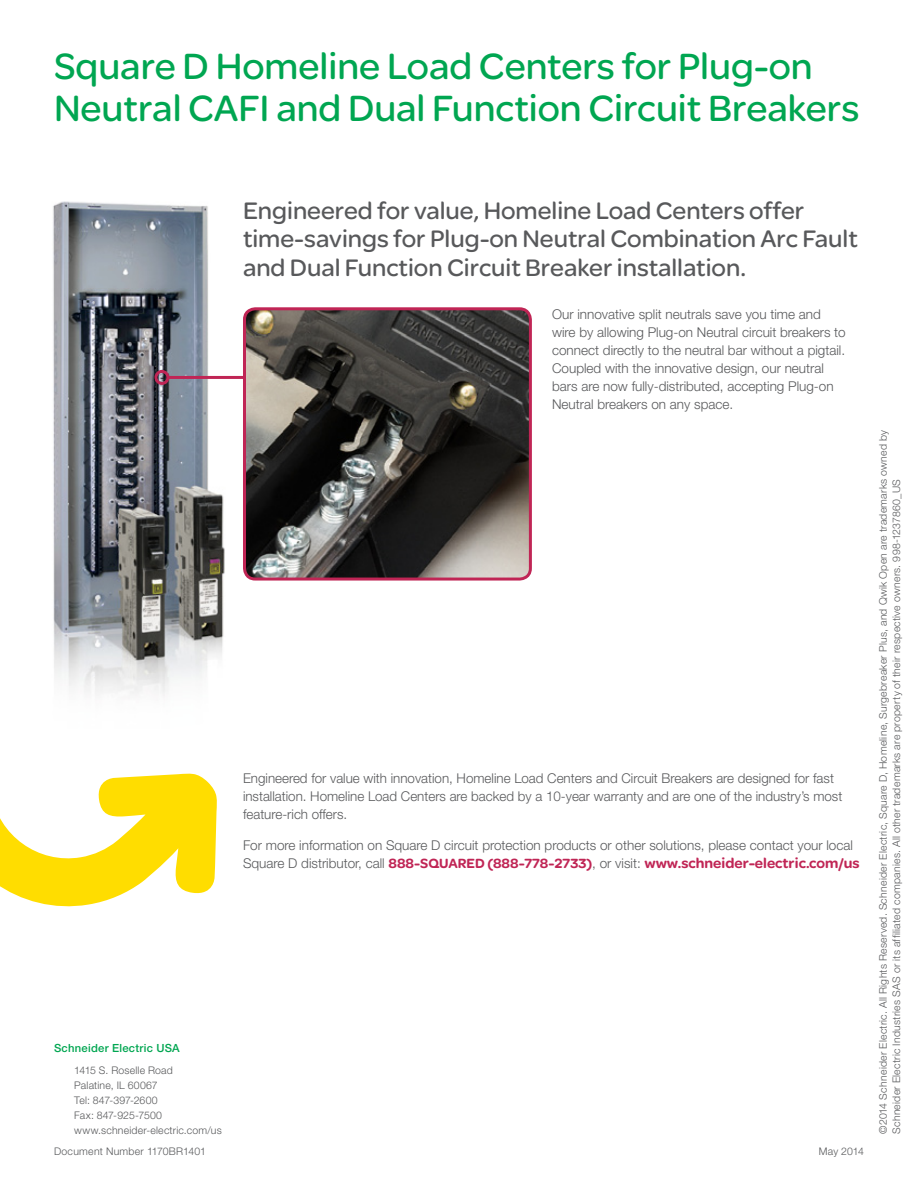
<style>
.page{position:relative;width:918px;height:1188px;background:#fff}
.page>*{position:absolute;margin:0;border:0;box-sizing:border-box;transform-origin:0 0}
.Page_title_32_32{font:39px/42px "SE Optimist";color:#00a651}
.Intro_copy_18_22{font:25.5px/28.5px "SE Optimist";color:#58595b}
.Body_copy_9_12{font:300 13.5px/18px "Helvetica Neue LT Std";color:#58595b}
.Co__Name{font:500 11.25px "Helvetica Neue LT Std";letter-spacing:.025em;color:#00a651}
.Doc_number{font:300 10.5px/13.5px "Helvetica Neue LT Std";letter-spacing:.025em;color:#58595b}
.Address_info{font:300 10.5px "Helvetica Neue LT Std";letter-spacing:.02em;color:#58595b}
.s1{font-family:"SE Optimist";font-weight:900;font-size:14.25px;color:#c02555}
.s2{font-family:"SE Optimist";font-weight:900;font-size:15px;color:#c02555}
</style>
<div class="page">
<img style="left:53px;top:201px;width:191px;height:495px">
<hr style="left:168px;top:376px;width:108px;height:3px;background:#c02555">
<div style="left:154px;top:370px;width:15px;height:15px;border:3px solid #c02555;border-radius:50%"></div>
<img style="left:247px;top:311px;width:281px;height:266px">
<div style="left:243px;top:307px;width:289px;height:274px;border:3px solid #c02555;border-radius:11px"></div>
<svg style="left:0;top:773px;width:217px;height:134px"></svg>
<p class="Page_title_32_32" style="left:54px;top:44px;width:807px">Square D Homeline Load Centers for Plug-on<br>Neutral CAFI and Dual Function Circuit Breakers</p>
<p class="Intro_copy_18_22" style="left:243px;top:196px;width:616px">Engineered for value, Homeline Load Centers offer time-savings for Plug-on Neutral Combination Arc Fault and Dual Function Circuit Breaker installation.</p>
<p class="Body_copy_9_12" style="left:552px;top:305px;width:295px">Our innovative split neutrals save you time and wire by allowing Plug-on Neutral circuit breakers to connect directly to the neutral bar without a pigtail.<br>Coupled with the innovative design, our neutral bars are now fully-distributed, accepting Plug-on Neutral breakers on any space.</p>
<p class="Body_copy_9_12" style="left:243px;top:769px;width:601px">Engineered for value with innovation, Homeline Load Centers and Circuit Breakers are designed for fast installation. Homeline Load Centers are backed by a 10-year warranty and are one of the industry’s most feature-rich offers.</p>
<p class="Body_copy_9_12" style="left:243px;top:836px;width:618px">For more information on Square D circuit protection products or other solutions, please contact your local<br>Square D distributor, call <span class="s1">888-SQUARED (888-778-2733)</span>, or visit: <span class="s2">www.schneider-electric.com/us</span></p>
<p class="Co__Name" style="left:54px;top:1042px;width:127px">Schneider Electric USA</p>
<p class="Address_info" style="left:74px;top:1064px;width:100px">1415 S. Roselle Road</p>
<p class="Address_info" style="left:74px;top:1079px;width:85px">Palatine, IL 60067</p>
<p class="Address_info" style="left:74px;top:1094px;width:85px">Tel: 847-397-2600</p>
<p class="Address_info" style="left:74px;top:1109px;width:89px">Fax: 847-925-7500</p>
<p class="Address_info" style="left:74px;top:1124px;width:149px">www.schneider-electric.com/us</p>
<p class="Doc_number" style="left:54px;top:1144px;width:153px">Document Number 1170BR1401</p>
<p class="Doc_number" style="left:819px;top:1144px;width:47px">May 2014</p>
<p class="Doc_number" style="left:876px;top:1134px;width:705px;rotate:-90deg">©2014 Schneider Electric. All Rights Reserved. Schneider Electric, Square D, Homeline, Surgebreaker Plus, and Qwik Open are trademarks owned by<br>Schneider Electric Industries SAS or its affiliated companies. All other trademarks are property of their respective owners. 998-1237860_US</p>
</div>
